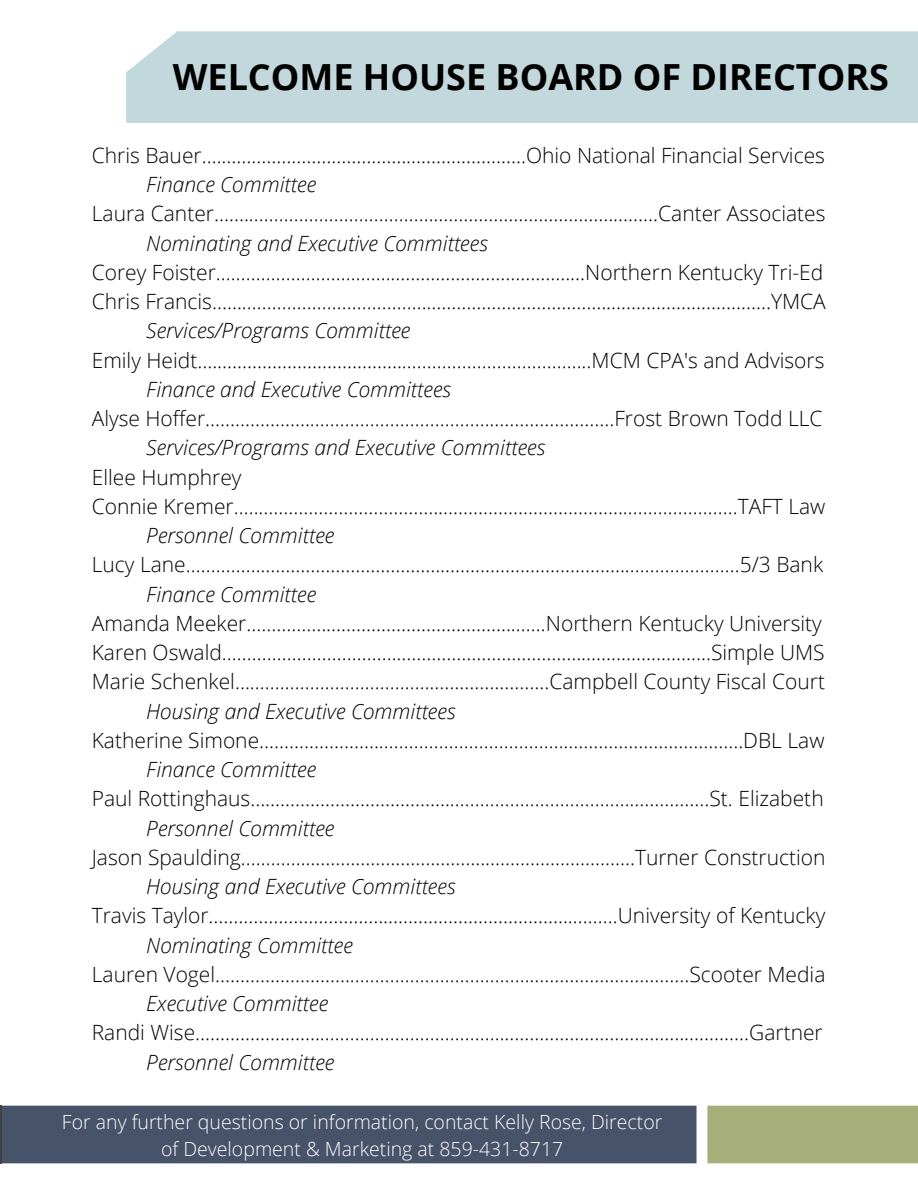
<style>
.page{position:relative;width:918px;height:1188px;background:#fff}
.page>*{position:absolute;margin:0;border:0;box-sizing:border-box;transform-origin:0 0}
.t1{font:700 36px "Open Sans";color:#000}
.t2{font:300 21px "Open Sans";color:#000}
.t3{font:italic 300 21px "Open Sans";color:#000}
.t4{font:300 19.5px/27px "Open Sans";color:#fff;text-align:center}
</style>
<div class="page">
<div style="left:185px;top:53px;width:548px;height:58px;background:#c3d8dc"></div>
<img style="left:0;top:1105px;width:918px;height:59px">
<p class="t1" style="left:173px;top:51px;width:718px">WELCOME HOUSE BOARD OF DIRECTORS</p>
<p class="t2" style="left:92px;top:141px;width:735px">Chris Bauer.................................................................Ohio National Financial Services</p>
<p class="t3" style="left:146px;top:170px;width:171px">Finance Committee</p>
<p class="t2" style="left:92px;top:199px;width:735px">Laura Canter.........................................................................................Canter Associates</p>
<p class="t3" style="left:146px;top:228px;width:343px">Nominating and Executive Committees</p>
<p class="t2" style="left:92px;top:258px;width:733px">Corey Foister..........................................................................Northern Kentucky Tri-Ed</p>
<p class="t2" style="left:92px;top:287px;width:736px">Chris Francis................................................................................................................YMCA</p>
<p class="t3" style="left:146px;top:316px;width:266px">Services/Programs Committee</p>
<p class="t2" style="left:92px;top:345px;width:734px">Emily Heidt...............................................................................MCM CPA's and Advisors</p>
<p class="t3" style="left:146px;top:375px;width:306px">Finance and Executive Committees</p>
<p class="t2" style="left:92px;top:404px;width:732px">Alyse Hoffer..................................................................................Frost Brown Todd LLC</p>
<p class="t3" style="left:146px;top:433px;width:400px">Services/Programs and Executive Committees</p>
<p class="t2" style="left:92px;top:462px;width:151px">Ellee Humphrey</p>
<p class="t2" style="left:92px;top:492px;width:735px">Connie Kremer.....................................................................................................TAFT Law</p>
<p class="t3" style="left:146px;top:521px;width:190px">Personnel Committee</p>
<p class="t2" style="left:92px;top:550px;width:733px">Lucy Lane...............................................................................................................5/3 Bank</p>
<p class="t3" style="left:146px;top:579px;width:171px">Finance Committee</p>
<p class="t2" style="left:92px;top:609px;width:732px">Amanda Meeker............................................................Northern Kentucky University</p>
<p class="t2" style="left:92px;top:638px;width:734px">Karen Oswald..................................................................................................Simple UMS</p>
<p class="t2" style="left:92px;top:667px;width:735px">Marie Schenkel...............................................................Campbell County Fiscal Court</p>
<p class="t3" style="left:146px;top:696px;width:311px">Housing and Executive Committees</p>
<p class="t2" style="left:92px;top:726px;width:734px">Katherine Simone.................................................................................................DBL Law</p>
<p class="t3" style="left:146px;top:755px;width:171px">Finance Committee</p>
<p class="t2" style="left:92px;top:784px;width:733px">Paul Rottinghaus............................................................................................St. Elizabeth</p>
<p class="t3" style="left:146px;top:813px;width:190px">Personnel Committee</p>
<p class="t2" style="left:92px;top:843px;width:735px">Jason Spaulding...............................................................................Turner Construction</p>
<p class="t3" style="left:146px;top:872px;width:311px">Housing and Executive Committees</p>
<p class="t2" style="left:92px;top:901px;width:735px">Travis Taylor..................................................................................University of Kentucky</p>
<p class="t3" style="left:146px;top:930px;width:208px">Nominating Committee</p>
<p class="t2" style="left:92px;top:960px;width:735px">Lauren Vogel...............................................................................................Scooter Media</p>
<p class="t3" style="left:146px;top:989px;width:183px">Executive Committee</p>
<p class="t2" style="left:92px;top:1018px;width:732px">Randi Wise...............................................................................................................Gartner</p>
<p class="t3" style="left:146px;top:1047px;width:190px">Personnel Committee</p>
<p class="t4" style="left:62px;top:1108px;width:602px">For any further questions or information, contact Kelly Rose, Director of Development &amp; Marketing at 859-431-8717</p>
</div>
